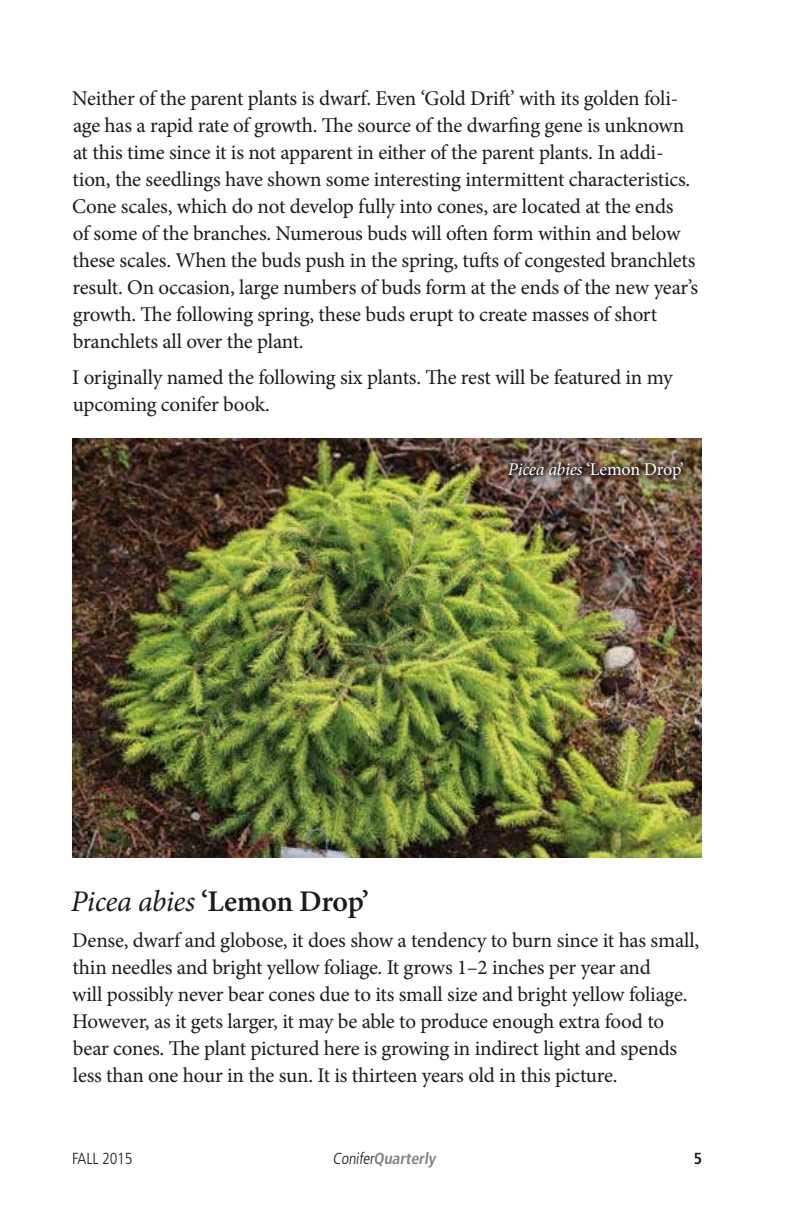
<style>
.page{position:relative;width:792px;height:1224px;background:#fff}
.page>*{position:absolute;margin:0;border:0;box-sizing:border-box;transform-origin:0 0}
.t1{font:600 30px "Minion Pro";letter-spacing:-.015em;color:#1c1b1b}
.t2{font:21px/27px "Minion Pro";letter-spacing:-.015em;color:#1c1b1b}
.t3{font:18px "Minion Pro";letter-spacing:-.015em;color:#fff}
.t4{font:700 condensed 16px "Frutiger";color:#828383}
.t5{font:300 condensed 16px "Frutiger";letter-spacing:-.01em;color:#1c1b1b}
.t6{font:700 condensed 16px "Frutiger";color:#1c1b1b}
.s1{font-style:italic}
.s2{font-weight:400;font-style:italic}
.s3{font-weight:300;color:#1c1b1b}
</style>
<div class="page">
<img style="left:72px;top:438px;width:630px;height:420px">
<img style="left:504px;top:458px;width:186px;height:29px">
<p class="t2" style="left:72px;top:85px;width:628px">Neither of the parent plants is dwarf. Even ‘Gold Drift’ with its golden foli&shy;age has a rapid rate of growth. The source of the dwarfing gene is unknown at this time since it is not apparent in either of the parent plants. In addi&shy;tion, the seedlings have shown some interesting intermittent characteristics.<br>Cone scales, which do not develop fully into cones, are located at the ends<br>of some of the branches. Numerous buds will often form within and below these scales. When the buds push in the spring, tufts of congested branchlets result. On occasion, large numbers of buds form at the ends of the new year’s growth. The following spring, these buds erupt to create masses of short branchlets all over the plant.</p>
<p class="t2" style="left:72px;top:364px;width:602px">I originally named the following six plants. The rest will be featured in my upcoming conifer book.</p>
<p class="t3" style="left:508px;top:458px;width:178px"><span class="s1">Picea abies</span> ‘Lemon Drop’</p>
<h1 class="t1" style="left:71px;top:881px;width:300px"><span class="s2">Picea abies</span> ‘Lemon Drop’</h1>
<p class="t2" style="left:72px;top:927px;width:628px">Dense, dwarf and globose, it does show a tendency to burn since it has small, thin needles and bright yellow foliage. It grows 1–2 inches per year and<br>will possibly never bear cones due to its small size and bright yellow foliage.<br>However, as it gets larger, it may be able to produce enough extra food to bear cones. The plant pictured here is growing in indirect light and spends less than one hour in the sun. It is thirteen years old in this picture.</p>
<p class="t5" style="left:72px;top:1149px;width:62px">FALL 2015</p>
<p class="t4" style="left:333px;top:1149px;width:104px"><span class="s3">Conifer</span>Quarterly</p>
<p class="t6" style="left:694px;top:1149px;width:10px">5</p>
</div>
